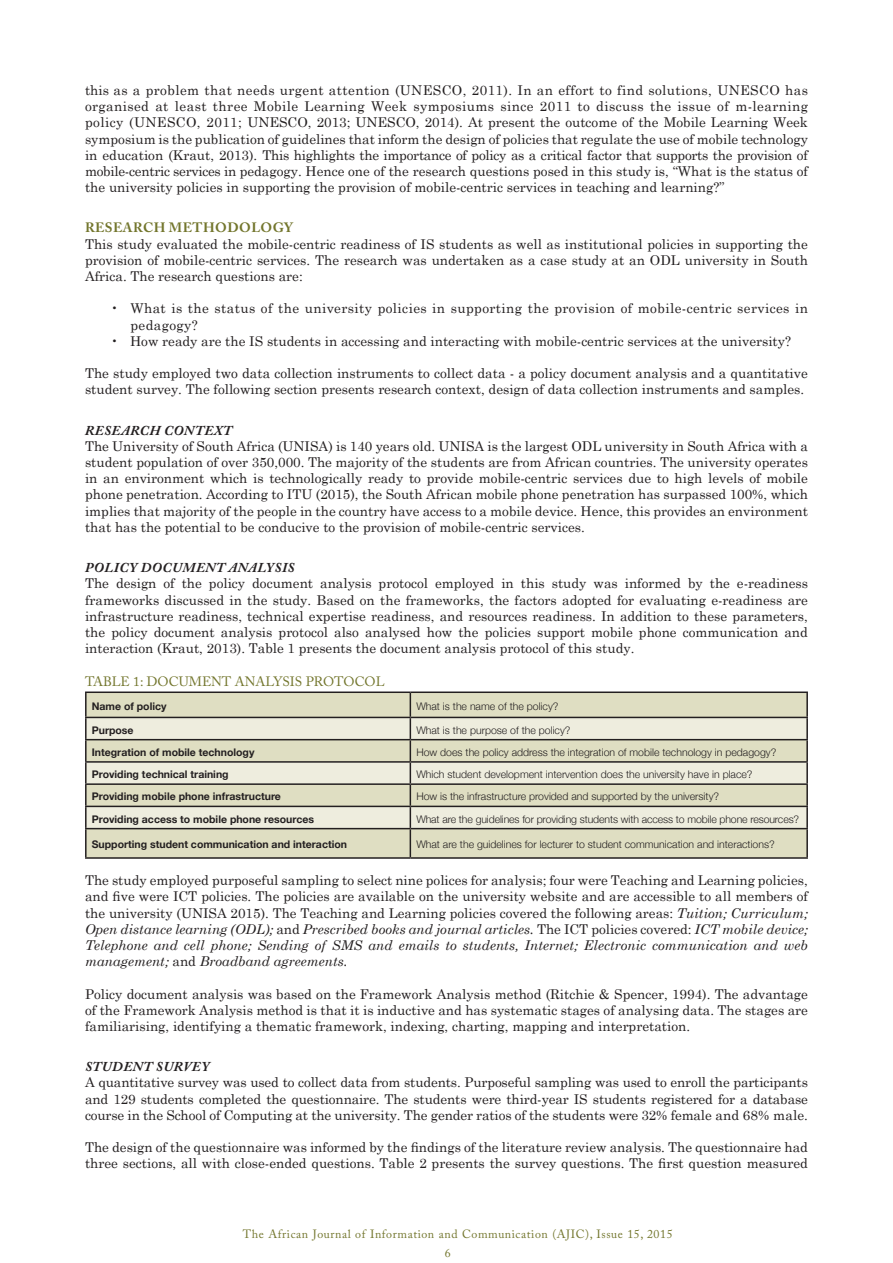
<style>
.page{position:relative;width:893px;height:1263px;background:#fff}
.page>*{position:absolute;margin:0;border:0;box-sizing:border-box;transform-origin:0 0}
.Body_Copy{font:13.5px/16.2px "Century Schoolbook";color:#231f20;text-align:justify}
.Body_Copy-2{font:13.5px/16.2px "Century Schoolbook";letter-spacing:.03em;color:#231f20}
.Heading_Level_Two{font:italic 700 13.5px "Adobe Caslon Pro";letter-spacing:.03em;color:#231f20}
.Title_of_Figure_and{font:13.5px "Adobe Caslon Pro";color:#73762d}
.Heading_Level_One{font:700 13.5px "Adobe Caslon Pro";letter-spacing:.03em;color:#73762d}
.t1{font:12px/18.1px "Adobe Caslon Pro";letter-spacing:.05em;color:#73762d}
.Body_Copy-3{font:300 10.5px "Helvetica Neue";color:#231f20}
.Body_Copy-4{font:700 10.5px "Helvetica Neue";color:#231f20}
.s1{font-style:italic}
</style>
<div class="page">
<div style="left:87px;top:693px;width:719px;height:164px;background:#dfdec2"></div>
<svg style="left:87px;top:718px;width:719px;height:110px;background:#e5e4d0"></svg>
<hr style="left:85px;top:691px;width:325px;height:2px;background:#231f20">
<hr style="left:85px;top:693px;width:2px;height:24px;background:#231f20">
<hr style="left:410px;top:691px;width:398px;height:2px;background:#231f20">
<hr style="left:806px;top:693px;width:2px;height:24px;background:#231f20">
<hr style="left:85px;top:717px;width:325px;height:1px;background:#231f20">
<hr style="left:85px;top:718px;width:2px;height:21px;background:#231f20">
<hr style="left:410px;top:717px;width:398px;height:1px;background:#231f20">
<hr style="left:806px;top:718px;width:2px;height:21px;background:#231f20">
<hr style="left:85px;top:739px;width:325px;height:1px;background:#231f20">
<hr style="left:85px;top:740px;width:2px;height:21px;background:#231f20">
<hr style="left:410px;top:739px;width:398px;height:1px;background:#231f20">
<hr style="left:806px;top:740px;width:2px;height:21px;background:#231f20">
<hr style="left:85px;top:761px;width:325px;height:2px;background:#231f20">
<hr style="left:85px;top:763px;width:2px;height:20px;background:#231f20">
<hr style="left:410px;top:761px;width:398px;height:2px;background:#231f20">
<hr style="left:806px;top:763px;width:2px;height:20px;background:#231f20">
<hr style="left:85px;top:783px;width:325px;height:2px;background:#231f20">
<hr style="left:85px;top:785px;width:2px;height:21px;background:#231f20">
<hr style="left:410px;top:783px;width:398px;height:2px;background:#231f20">
<hr style="left:806px;top:785px;width:2px;height:21px;background:#231f20">
<hr style="left:85px;top:806px;width:325px;height:1px;background:#231f20">
<hr style="left:85px;top:807px;width:2px;height:21px;background:#231f20">
<hr style="left:410px;top:806px;width:398px;height:1px;background:#231f20">
<hr style="left:806px;top:807px;width:2px;height:21px;background:#231f20">
<hr style="left:85px;top:828px;width:325px;height:1px;background:#231f20">
<hr style="left:85px;top:829px;width:2px;height:28px;background:#231f20">
<hr style="left:85px;top:857px;width:325px;height:2px;background:#231f20">
<hr style="left:410px;top:828px;width:398px;height:1px;background:#231f20">
<svg style="left:410px;top:693px;width:1px;height:164px"></svg>
<hr style="left:806px;top:829px;width:2px;height:28px;background:#231f20">
<hr style="left:410px;top:857px;width:398px;height:2px;background:#231f20">
<p class="Body_Copy" style="left:85px;top:82px;width:724px">this as a problem that needs urgent attention (UNESCO, 2011). In an effort to find solutions, UNESCO has organised at least three Mobile Learning Week symposiums since 2011 to discuss the issue of m-learning policy (UNESCO, 2011; UNESCO, 2013; UNESCO, 2014). At present the outcome of the Mobile Learning Week symposium is the publication of guidelines that inform the design of policies that regulate the use of mobile technology in education (Kraut, 2013). This highlights the importance of policy as a critical factor that supports the provision of mobile-centric services in pedagogy. Hence one of the research questions posed in this study is, “What is the status of the university policies in supporting the provision of mobile-centric services in teaching and learning?”</p>
<p class="Heading_Level_One" style="left:85px;top:220px;width:209px">RESEARCH METHODOLOGY</p>
<p class="Body_Copy" style="left:85px;top:235px;width:724px">This study evaluated the mobile-centric readiness of IS students as well as institutional policies in supporting the provision of mobile-centric services. The research was undertaken as a case study at an ODL university in South Africa. The research questions are:</p>
<p class="Body_Copy-2" style="left:130px;top:300px;width:679px;text-indent:-20px">• What is the status of the university policies in supporting the provision of mobile-centric services in pedagogy?</p>
<p class="Body_Copy" style="left:111px;top:333px;width:682px">• How ready are the IS students in accessing and interacting with mobile-centric services at the university?</p>
<p class="Body_Copy" style="left:85px;top:365px;width:724px">The study employed two data collection instruments to collect data - a policy document analysis and a quantitative student survey. The following section presents research context, design of data collection instruments and samples.</p>
<p class="Heading_Level_Two" style="left:85px;top:422px;width:149px">RESEARCH CONTEXT</p>
<p class="Body_Copy" style="left:85px;top:438px;width:724px">The University of South Africa (UNISA) is 140 years old. UNISA is the largest ODL university in South Africa with a student population of over 350,000. The majority of the students are from African countries. The university operates in an environment which is technologically ready to provide mobile-centric services due to high levels of mobile phone penetration. According to ITU (2015), the South African mobile phone penetration has surpassed 100%, which implies that majority of the people in the country have access to a mobile device. Hence, this provides an environment that has the potential to be conducive to the provision of mobile-centric services.</p>
<p class="Heading_Level_Two" style="left:85px;top:559px;width:211px">POLICY DOCUMENT ANALYSIS</p>
<p class="Body_Copy" style="left:85px;top:575px;width:724px">The design of the policy document analysis protocol employed in this study was informed by the e-readiness frameworks discussed in the study. Based on the frameworks, the factors adopted for evaluating e-readiness are infrastructure readiness, technical expertise readiness, and resources readiness. In addition to these parameters, the policy document analysis protocol also analysed how the policies support mobile phone communication and interaction (Kraut, 2013). Table 1 presents the document analysis protocol of this study.</p>
<p class="Title_of_Figure_and" style="left:85px;top:673px;width:301px">TABLE 1: DOCUMENT ANALYSIS PROTOCOL</p>
<p class="Body_Copy-4" style="left:92px;top:698px;width:76px">Name of policy</p>
<p class="Body_Copy-3" style="left:416px;top:698px;width:144px">What is the name of the policy?</p>
<p class="Body_Copy-4" style="left:92px;top:722px;width:43px">Purpose</p>
<p class="Body_Copy-3" style="left:416px;top:721px;width:156px">What is the purpose of the policy?</p>
<p class="Body_Copy-4" style="left:92px;top:744px;width:164px">Integration of mobile technology</p>
<p class="Body_Copy-3" style="left:416px;top:744px;width:362px">How does the policy address the integration of mobile technology in pedagogy?</p>
<p class="Body_Copy-4" style="left:92px;top:766px;width:138px">Providing technical training</p>
<p class="Body_Copy-3" style="left:416px;top:766px;width:338px">Which student development intervention does the university have in place?</p>
<p class="Body_Copy-4" style="left:92px;top:788px;width:191px">Providing mobile phone infrastructure</p>
<p class="Body_Copy-3" style="left:416px;top:788px;width:304px">How is the infrastructure provided and supported by the university?</p>
<p class="Body_Copy-4" style="left:92px;top:811px;width:224px">Providing access to mobile phone resources</p>
<p class="Body_Copy-3" style="left:416px;top:810px;width:384px">What are the guidelines for providing students with access to mobile phone resources?</p>
<p class="Body_Copy-4" style="left:92px;top:836px;width:257px">Supporting student communication and interaction</p>
<p class="Body_Copy-3" style="left:416px;top:836px;width:360px">What are the guidelines for lecturer to student communication and interactions?</p>
<p class="Body_Copy" style="left:85px;top:872px;width:724px">The study employed purposeful sampling to select nine polices for analysis; four were Teaching and Learning policies, and five were ICT policies. The policies are available on the university website and are accessible to all members of the university (UNISA 2015). The Teaching and Learning policies covered the following areas: <span class="s1">Tuition; Curriculum; Open distance learning (ODL);</span> and <span class="s1">Prescribed books and journal articles.</span> The ICT policies covered: <span class="s1">ICT mobile device; Telephone and cell phone; Sending of SMS and emails to students, Internet; Electronic communication and web management;</span> and <span class="s1">Broadband agreements.</span></p>
<p class="Body_Copy" style="left:85px;top:985px;width:724px">Policy document analysis was based on the Framework Analysis method (Ritchie &amp; Spencer, 1994). The advantage of the Framework Analysis method is that it is inductive and has systematic stages of analysing data. The stages are familiarising, identifying a thematic framework, indexing, charting, mapping and interpretation.</p>
<p class="Heading_Level_Two" style="left:85px;top:1058px;width:126px">STUDENT SURVEY</p>
<p class="Body_Copy" style="left:85px;top:1074px;width:724px">A quantitative survey was used to collect data from students. Purposeful sampling was used to enroll the participants and 129 students completed the questionnaire. The students were third-year IS students registered for a database course in the School of Computing at the university. The gender ratios of the students were 32% female and 68% male.</p>
<p class="Body_Copy" style="left:85px;top:1139px;width:724px">The design of the questionnaire was informed by the findings of the literature review analysis. The questionnaire had three sections, all with close-ended questions. Table 2 presents the survey questions. The first question measured</p>
<p class="t1" style="left:445px;top:1225px;width:229px;text-indent:-202px">The African Journal of Information and Communication (AJIC), Issue 15, 2015<br>6</p>
</div>
